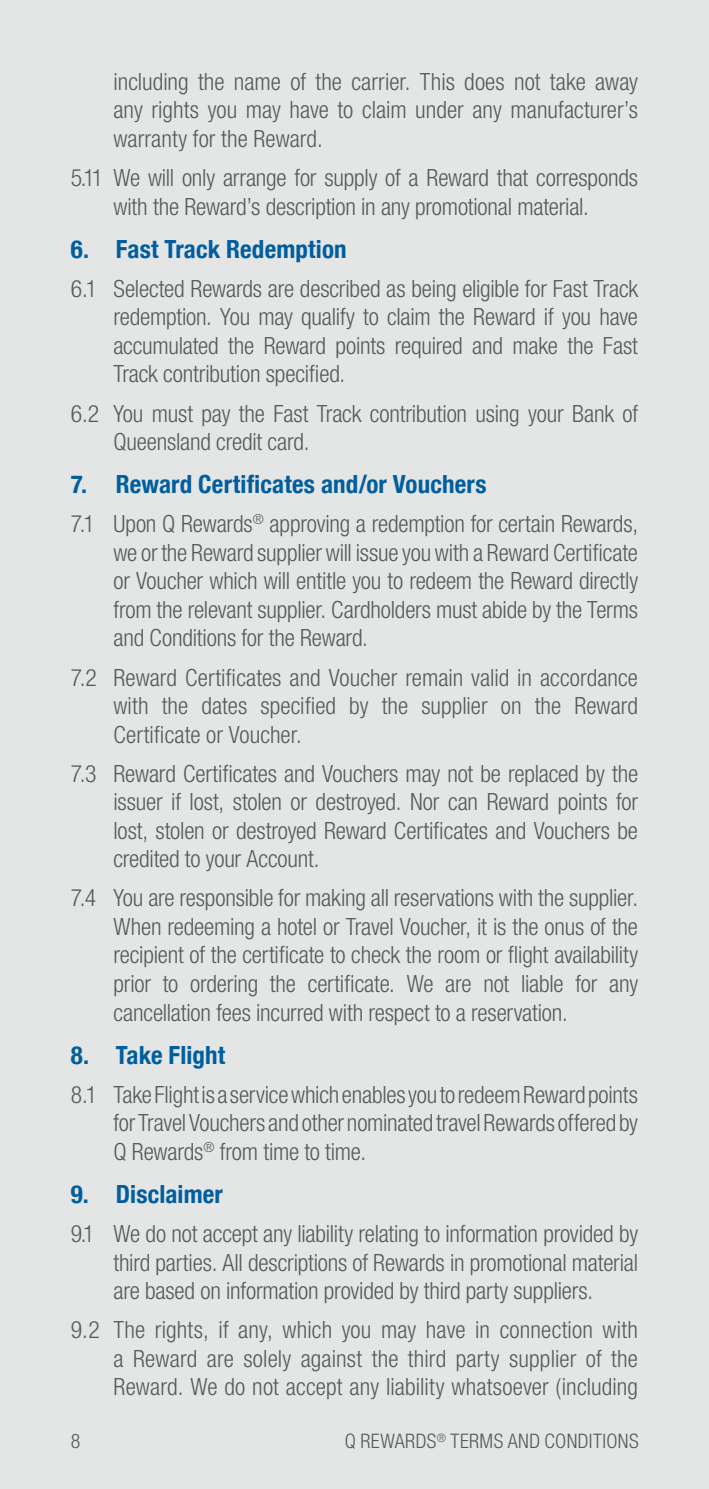
<style>
.page{position:relative;width:709px;height:1489px;background:#fff}
.page>*{position:absolute;margin:0;border:0;box-sizing:border-box;transform-origin:0 0}
.t1{font:700 condensed 25px "Helvetica Neue";letter-spacing:.005em;color:#005e9e}
.t2{font:300 condensed 23.75px/28.5px "Helvetica Neue";letter-spacing:-.005em;color:#58595b;text-align:justify}
.t3{font:300 condensed 20px "Helvetica Neue LT Com";letter-spacing:.02em;color:#58595b}
</style>
<div class="page">
<div style="left:0;top:0;width:709px;height:1488px;background:#e4e5e5"></div>
<p class="t2" style="left:113px;top:67px;width:526px">including the name of the carrier. This does not take away any rights you may have to claim under any manufacturer’s warranty for the Reward.</p>
<p class="t2" style="left:71px;top:163px;width:568px;text-align:center">5.11 We will only arrange for supply of a Reward that corresponds with the Reward’s description in any promotional material.</p>
<p class="t1" style="left:71px;top:228px;width:277px">6. Fast Track Redemption</p>
<p class="t2" style="left:113px;top:274px;width:526px;text-indent:-43px">6.1 Selected Rewards are described as being eligible for Fast Track redemption. You may qualify to claim the Reward if you have accumulated the Reward points required and make the Fast Track contribution specified.</p>
<p class="t2" style="left:113px;top:398px;width:526px;text-indent:-43px">6.2 You must pay the Fast Track contribution using your Bank of<br>Queensland credit card.</p>
<p class="t1" style="left:71px;top:463px;width:417px">7. Reward Certificates and/or Vouchers</p>
<p class="t2" style="left:113px;top:509px;width:526px;text-indent:-43px">7.1 Upon Q Rewards<sup>®</sup> approving a redemption for certain Rewards, we or the Reward supplier will issue you with a Reward Certificate or Voucher which will entitle you to redeem the Reward directly from the relevant supplier. Cardholders must abide by the Terms and Conditions for the Reward.</p>
<p class="t2" style="left:113px;top:662px;width:526px;text-indent:-43px">7.2 Reward Certificates and Voucher remain valid in accordance with the dates specified by the supplier on the Reward Certificate or Voucher.</p>
<p class="t2" style="left:113px;top:758px;width:526px;text-indent:-43px">7.3 Reward Certificates and Vouchers may not be replaced by the issuer if lost, stolen or destroyed. Nor can Reward points for lost, stolen or destroyed Reward Certificates and Vouchers be credited to your Account.</p>
<p class="t2" style="left:113px;top:883px;width:526px;text-indent:-43px">7.4 You are responsible for making all reservations with the supplier.<br>When redeeming a hotel or Travel Voucher, it is the onus of the recipient of the certificate to check the room or flight availability prior to ordering the certificate. We are not liable for any cancellation fees incurred with respect to a reservation.</p>
<p class="t1" style="left:71px;top:1033px;width:156px">8. Take Flight</p>
<p class="t2" style="left:113px;top:1079px;width:526px;text-indent:-43px">8.1 Take Flight is a service which enables you to redeem Reward points for Travel Vouchers and other nominated travel Rewards offered by Q Rewards<sup>®</sup> from time to time.</p>
<p class="t1" style="left:71px;top:1173px;width:154px">9. Disclaimer</p>
<p class="t2" style="left:113px;top:1219px;width:526px;text-indent:-43px">9.1 We do not accept any liability relating to information provided by third parties. All descriptions of Rewards in promotional material are based on information provided by third party suppliers.</p>
<p class="t2" style="left:113px;top:1315px;width:526px;text-indent:-43px">9.2 The rights, if any, which you may have in connection with a Reward are solely against the third party supplier of the Reward. We do not accept any liability whatsoever (including</p>
<p class="t3" style="left:71px;top:1429px;width:11px">8</p>
<p class="t3" style="left:345px;top:1429px;width:295px">Q REWARDS<sup>®</sup> TERMS AND CONDITIONS</p>
</div>
